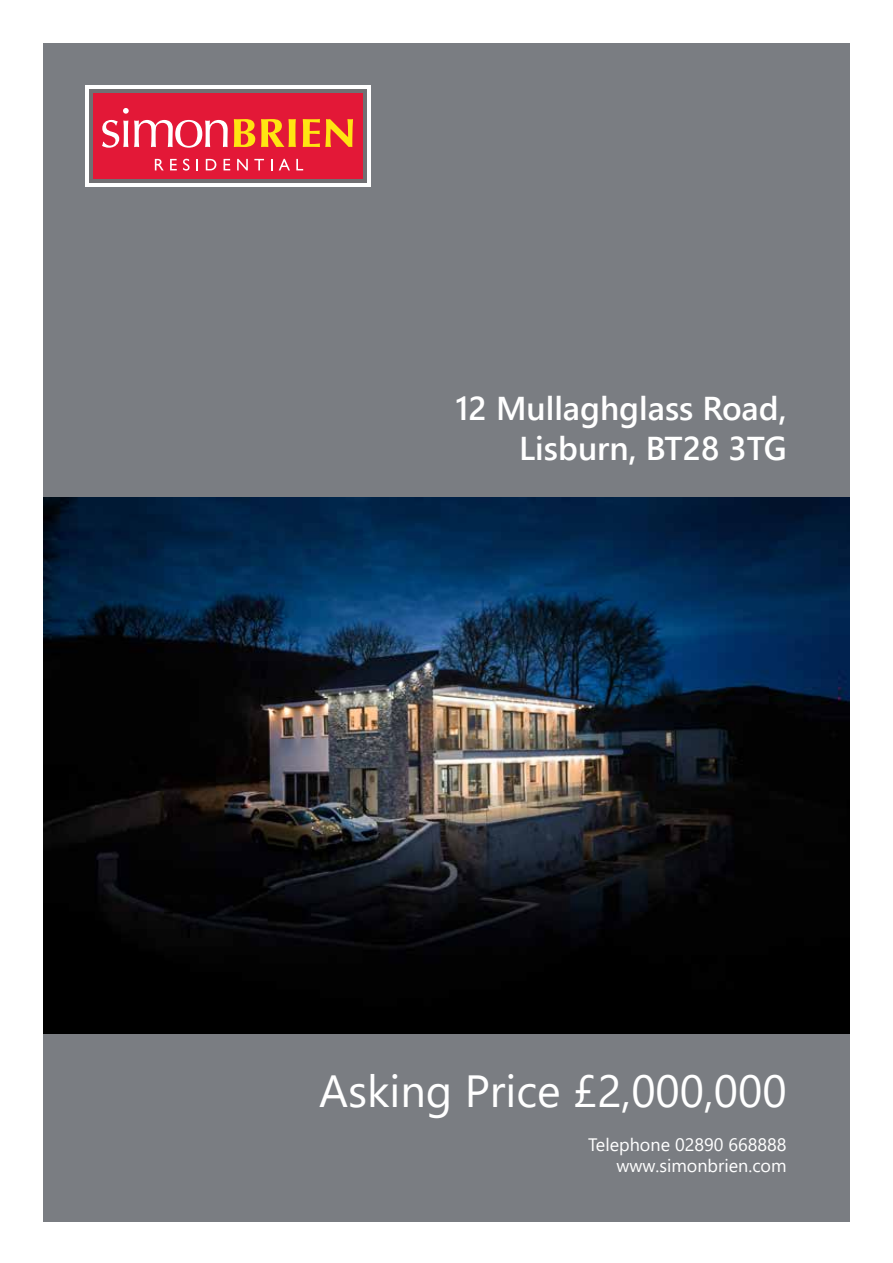
<style>
.page{position:relative;width:893px;height:1263px;background:#fff}
.page>*{position:absolute;margin:0;border:0;box-sizing:border-box;transform-origin:0 0}
.t1{font:45px "Segoe UI";color:#fff}
.t2{font:600 33px/39.6px "Segoe UI";color:#fff;text-align:right}
.t3{font:18px/21.6px "Segoe UI";color:#fff;text-align:right}
</style>
<div class="page">
<div style="left:43px;top:43px;width:807px;height:454px;background:#7a7d82"></div>
<div style="left:43px;top:1034px;width:807px;height:187px;background:#7a7d82"></div>
<img style="left:43px;top:497px;width:807px;height:537px">
<div style="left:85px;top:85px;width:286px;height:102px;background:#fff"></div>
<div style="left:89px;top:89px;width:278px;height:94px;background:#717073"></div>
<div style="left:93px;top:93px;width:270px;height:86px;background:#e31837"></div>
<svg style="left:102px;top:108px;width:126px;height:40px"></svg>
<svg style="left:234px;top:119px;width:21px;height:28px"></svg>
<svg style="left:261px;top:119px;width:35px;height:28px"></svg>
<svg style="left:303px;top:119px;width:50px;height:28px"></svg>
<svg style="left:155px;top:159px;width:9px;height:11px"></svg>
<svg style="left:170px;top:159px;width:7px;height:11px"></svg>
<svg style="left:183px;top:159px;width:7px;height:12px"></svg>
<svg style="left:196px;top:159px;width:2px;height:11px"></svg>
<svg style="left:206px;top:159px;width:10px;height:11px"></svg>
<svg style="left:224px;top:159px;width:6px;height:11px"></svg>
<svg style="left:237px;top:159px;width:11px;height:11px"></svg>
<svg style="left:254px;top:159px;width:10px;height:11px"></svg>
<svg style="left:279px;top:159px;width:11px;height:11px"></svg>
<svg style="left:296px;top:159px;width:7px;height:11px"></svg>
<h2 class="t2" style="left:455px;top:386px;width:333px">12 Mullaghglass Road,<br>Lisburn, BT28 3TG</h2>
<h1 class="t1" style="left:319px;top:1049px;width:469px">Asking Price £2,000,000</h1>
<p class="t3" style="left:588px;top:1132px;width:200px">Telephone 02890 668888 www.simonbrien.com</p>
</div>
